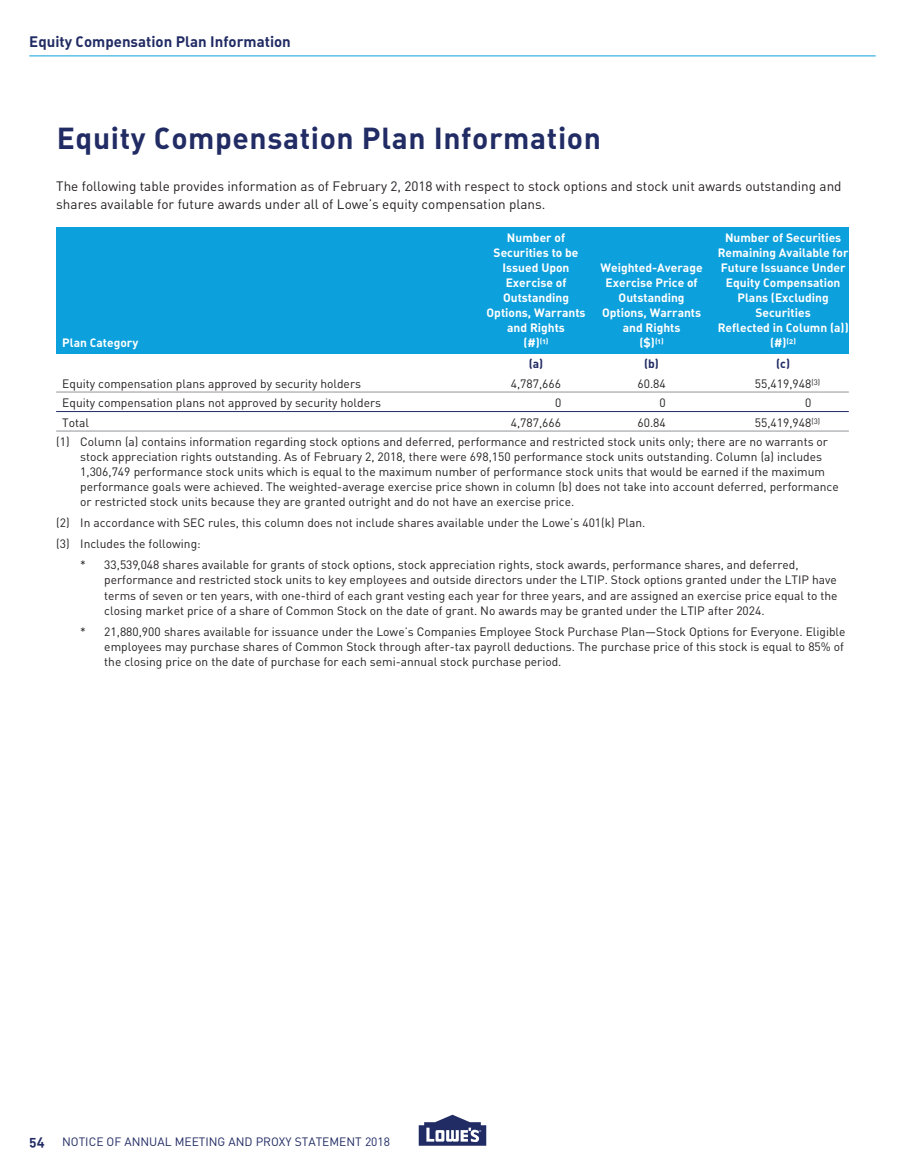
<style>
.page{position:relative;width:905px;height:1175px;background:#fff}
.page>*{position:absolute;margin:0;border:0;box-sizing:border-box;transform-origin:0 0}
.t1{font:30px "DIN Bold Alternate";letter-spacing:.02em;color:#212b64}
.t2{font:15px "DIN Bold Alternate";color:#212b64}
.t3{font:13.5px/18px "DIN";color:#231f20}
.t4{font:13.5px "DIN Bold Alternate";color:#212b64}
.t5{font:12px/15px "DIN";color:#231f20}
.t6{font:12px/15px "DIN Bold Alternate";color:#fff;text-align:center}
.t7{font:12px "DIN";color:#212b64}
.t8{font:12px "DIN Bold Alternate";color:#212b64}
</style>
<div class="page">
<hr style="left:29px;top:56px;width:846px;height:1px;background:#0ca0dc">
<div style="left:56px;top:227px;width:792px;height:126px;background:#0ca0dc"></div>
<hr style="left:57px;top:392px;width:791px;height:1px;background:#939598">
<hr style="left:57px;top:411px;width:791px;height:1px;background:#212b64">
<hr style="left:57px;top:430px;width:791px;height:1px;background:#939598">
<svg style="left:418px;top:1114px;width:68px;height:31px"></svg>
<p class="t2" style="left:29px;top:36px;width:263px">Equity Compensation Plan Information</p>
<h1 class="t1" style="left:57px;top:128px;width:545px">Equity Compensation Plan Information</h1>
<p class="t3" style="left:56px;top:179px;width:786px">The following table provides information as of February 2, 2018 with respect to stock options and stock unit awards outstanding and shares available for future awards under all of Lowe’s equity compensation plans.</p>
<p class="t6" style="left:62px;top:337px;width:77px">Plan Category</p>
<p class="t6" style="left:486px;top:232px;width:101px">Number of<br>Securities to be<br>Issued Upon<br>Exercise of<br>Outstanding<br>Options, Warrants and Rights<br>(#)<sup>(1)</sup></p>
<p class="t6" style="left:600px;top:262px;width:103px">Weighted-Average<br>Exercise Price of<br>Outstanding<br>Options, Warrants and Rights<br>($)<sup>(1)</sup></p>
<p class="t6" style="left:717px;top:232px;width:132px">Number of Securities<br>Remaining Available for<br>Future Issuance Under<br>Equity Compensation<br>Plans (Excluding<br>Securities<br>Reflected in Column (a)) (#)<sup>(2)</sup></p>
<p class="t8" style="left:529px;top:360px;width:16px">(a)</p>
<p class="t8" style="left:644px;top:360px;width:16px">(b)</p>
<p class="t8" style="left:776px;top:360px;width:15px">(c)</p>
<p class="t5" style="left:62px;top:377px;width:300px">Equity compensation plans approved by security holders</p>
<p class="t5" style="left:511px;top:377px;width:52px">4,787,666</p>
<p class="t5" style="left:637px;top:377px;width:30px">60.84</p>
<p class="t5" style="left:754px;top:377px;width:67px">55,419,948<sup>(3)</sup></p>
<p class="t5" style="left:62px;top:397px;width:320px">Equity compensation plans not approved by security holders</p>
<p class="t5" style="left:555px;top:397px;width:8px">0</p>
<p class="t5" style="left:659px;top:397px;width:8px">0</p>
<p class="t5" style="left:805px;top:397px;width:8px">0</p>
<p class="t5" style="left:62px;top:416px;width:28px">Total</p>
<p class="t5" style="left:511px;top:416px;width:52px">4,787,666</p>
<p class="t5" style="left:637px;top:416px;width:30px">60.84</p>
<p class="t5" style="left:56px;top:414px;width:773px;line-height:19.5px;text-indent:698px">55,419,948<sup>(3) </sup>(1) Column (a) contains information regarding stock options and deferred, performance and restricted stock units only; there are no warrants or</p>
<p class="t5" style="left:80px;top:451px;width:760px">stock appreciation rights outstanding. As of February 2, 2018, there were 698,150 performance stock units outstanding. Column (a) includes 1,306,749 performance stock units which is equal to the maximum number of performance stock units that would be earned if the maximum performance goals were achieved. The weighted-average exercise price shown in column (b) does not take into account deferred, performance or restricted stock units because they are granted outright and do not have an exercise price.</p>
<p class="t5" style="left:56px;top:514px;width:590px;line-height:21px">(2) In accordance with SEC rules, this column does not include shares available under the Lowe’s 401(k) Plan. (3) Includes the following:</p>
<p class="t5" style="left:104px;top:559px;width:734px;text-indent:-24px">* 33,539,048 shares available for grants of stock options, stock appreciation rights, stock awards, performance shares, and deferred, performance and restricted stock units to key employees and outside directors under the LTIP. Stock options granted under the LTIP have terms of seven or ten years, with one-third of each grant vesting each year for three years, and are assigned an exercise price equal to the closing market price of a share of Common Stock on the date of grant. No awards may be granted under the LTIP after 2024.</p>
<p class="t5" style="left:104px;top:625px;width:742px;text-indent:-24px">* 21,880,900 shares available for issuance under the Lowe’s Companies Employee Stock Purchase Plan—Stock Options for Everyone. Eligible employees may purchase shares of Common Stock through after-tax payroll deductions. The purchase price of this stock is equal to 85% of the closing price on the date of purchase for each semi-annual stock purchase period.</p>
<p class="t4" style="left:29px;top:1136px;width:17px">54</p>
<p class="t7" style="left:62px;top:1137px;width:329px">NOTICE OF ANNUAL MEETING AND PROXY STATEMENT 2018</p>
</div>
